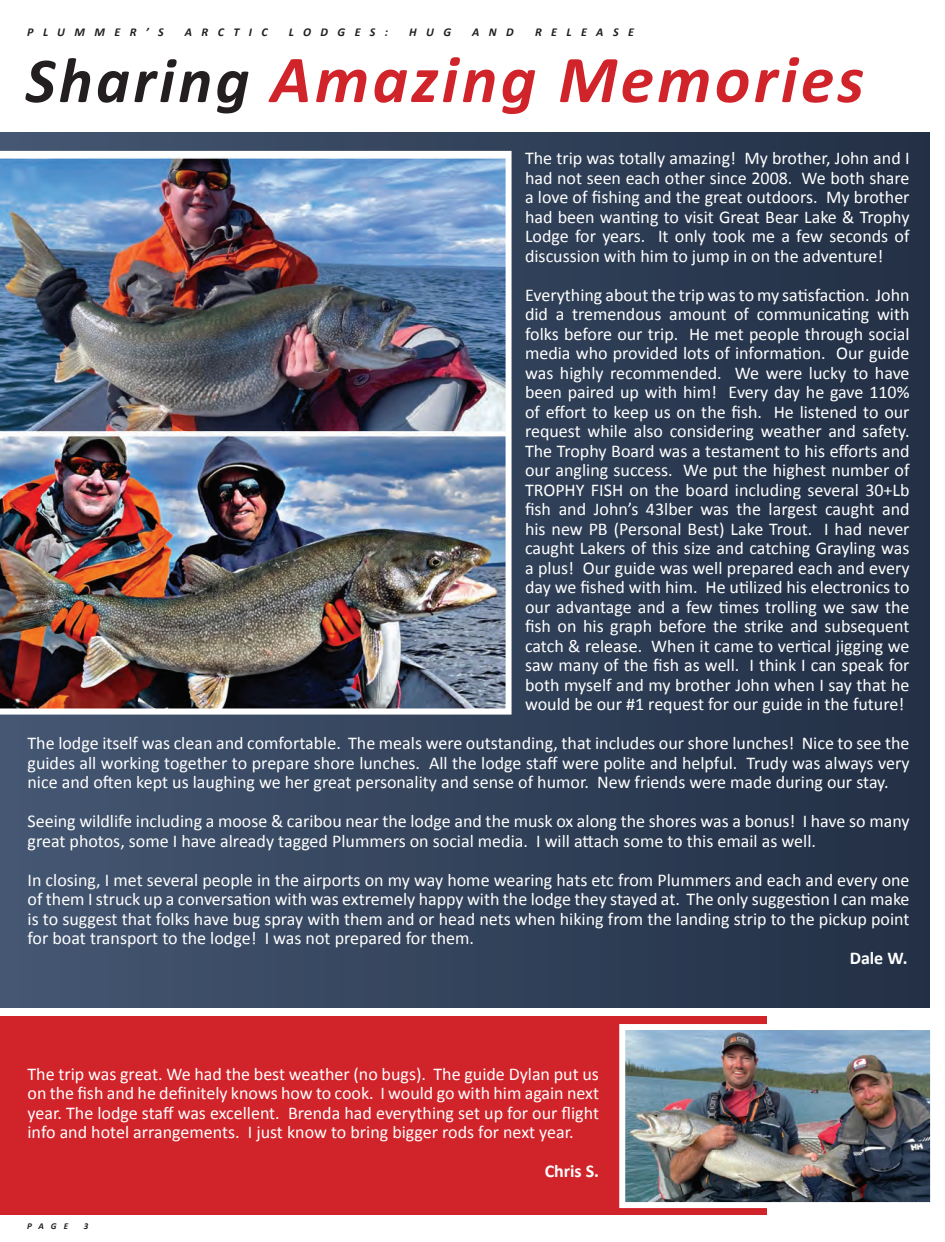
<style>
.page{position:relative;width:945px;height:1242px;background:#fff}
.page>*{position:absolute;margin:0;border:0;box-sizing:border-box;transform-origin:0 0}
.t1{font:italic 700 67.5px "Calibri";letter-spacing:.05em;color:#d1232a}
.t2{font:18px/19.5px "Calibri";color:#fff;text-align:justify}
.t3{font:700 18px "Calibri";color:#fff}
.t4{font:italic 700 12px "Calibri";letter-spacing:.79em;color:#231f20}
.t5{font:italic 700 9px "Calibri";color:#231f20}
.s1{font-size:64.5px;color:#231f20}
</style>
<div class="page">
<div style="left:0;top:133px;width:929px;height:875px;background:linear-gradient(to right,#455772,#222f45)"></div>
<img style="left:0;top:151px;width:512px;height:564px">
<div style="left:0;top:1016px;width:766px;height:199px;background:#d1232a"></div>
<img style="left:626px;top:1031px;width:303px;height:170px">
<div style="left:619px;top:1024px;width:317px;height:184px;border:6px solid #fff"></div>
<p class="t4" style="left:27px;top:24px;width:138px">PLUMMER’S</p>
<p class="t4" style="left:185px;top:24px;width:84px">ARCTIC</p>
<p class="t4" style="left:289px;top:24px;width:101px">LODGES:</p>
<p class="t4" style="left:409px;top:24px;width:43px">HUG</p>
<p class="t4" style="left:472px;top:24px;width:43px">AND</p>
<p class="t4" style="left:535px;top:24px;width:100px">RELEASE</p>
<h1 class="t1" style="left:26px;top:37px;width:840px"><span class="s1">Sharing</span> Amazing Memories</h1>
<p class="t2" style="left:525px;top:149px;width:386px">The trip was totally amazing! My brother, John and I had not seen each other since 2008. We both share a love of fishing and the great outdoors. My brother had been wanting to visit Great Bear Lake &amp; Trophy Lodge for years. It only took me a few seconds of discussion with him to jump in on the adventure!</p>
<p class="t2" style="left:525px;top:285px;width:386px">Everything about the trip was to my satisfaction. John did a tremendous amount of communicating with folks before our trip. He met people through social media who provided lots of information. Our guide was highly recommended. We were lucky to have been paired up with him! Every day he gave 110% of effort to keep us on the fish. He listened to our request while also considering weather and safety.<br>The Trophy Board was a testament to his efforts and our angling success. We put the highest number of TROPHY FISH on the board including several 30+Lb fish and John’s 43lber was the largest caught and his new PB (Personal Best) Lake Trout. I had never caught Lakers of this size and catching Grayling was a plus! Our guide was well prepared each and every day we fished with him. He utilized his electronics to our advantage and a few times trolling we saw the fish on his graph before the strike and subsequent catch &amp; release. When it came to vertical jigging we saw many of the fish as well. I think I can speak for both myself and my brother John when I say that he would be our #1 request for our guide in the future!</p>
<p class="t2" style="left:28px;top:734px;width:884px">The lodge itself was clean and comfortable. The meals were outstanding, that includes our shore lunches! Nice to see the guides all working together to prepare shore lunches. All the lodge staff were polite and helpful. Trudy was always very nice and often kept us laughing we her great personality and sense of humor. New friends were made during our stay.</p>
<p class="t2" style="left:28px;top:812px;width:884px">Seeing wildlife including a moose &amp; caribou near the lodge and the musk ox along the shores was a bonus! I have so many great photos, some I have already tagged Plummers on social media. I will attach some to this email as well.</p>
<p class="t2" style="left:28px;top:870px;width:884px">In closing, I met several people in the airports on my way home wearing hats etc from Plummers and each and every one of them I struck up a conversation with was extremely happy with the lodge they stayed at. The only suggestion I can make is to suggest that folks have bug spray with them and or head nets when hiking from the landing strip to the pickup point for boat transport to the lodge! I was not prepared for them.</p>
<p class="t3" style="left:850px;top:946px;width:59px">Dale W.</p>
<p class="t2" style="left:28px;top:1064px;width:573px">The trip was great. We had the best weather (no bugs). The guide Dylan put us on the fish and he definitely knows how to cook. I would go with him again next year. The lodge staff was excellent. Brenda had everything set up for our flight info and hotel arrangements. I just know to bring bigger rods for next year.</p>
<p class="t3" style="left:545px;top:1160px;width:56px">Chris S.</p>
<p class="t5" style="left:27px;top:1221px;width:42px">PAGE</p>
<p class="t5" style="left:84px;top:1221px;width:6px">3</p>
</div>
